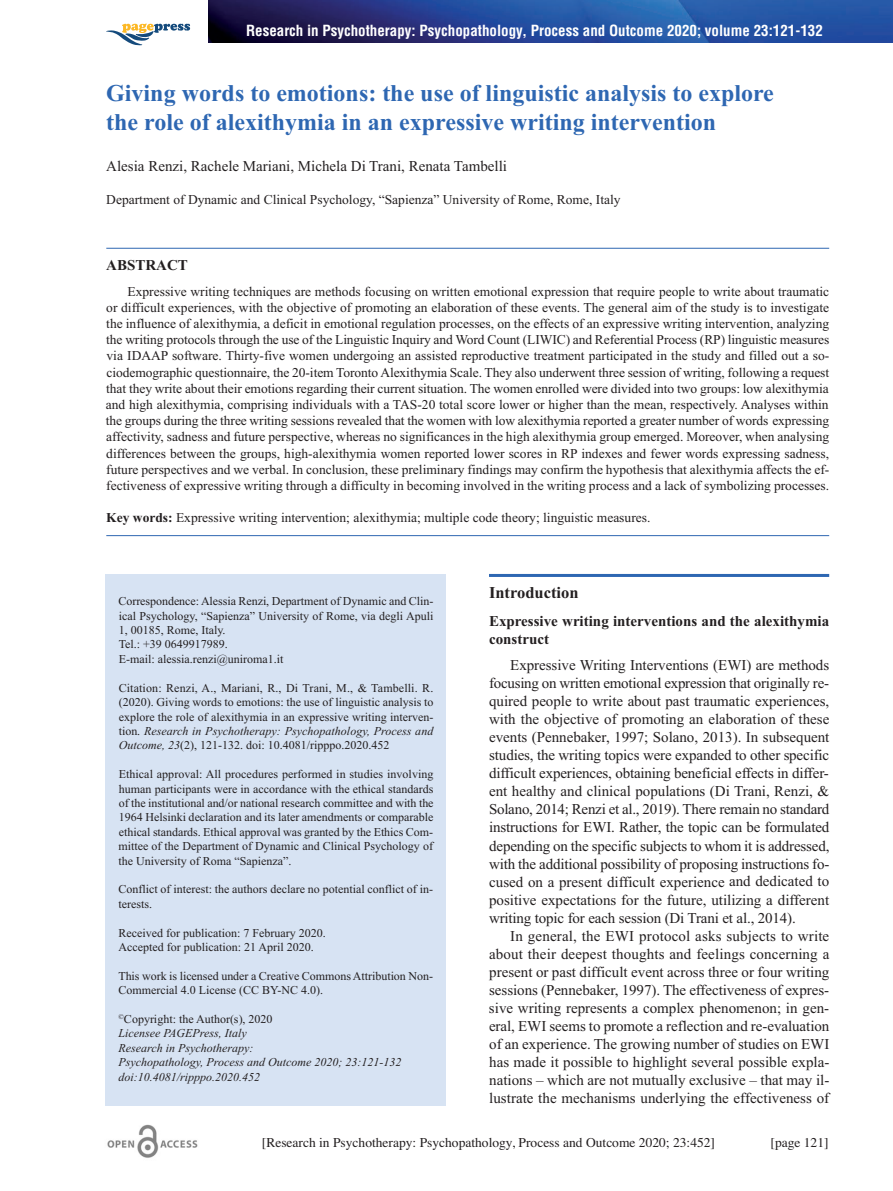
<style>
.page{position:relative;width:893px;height:1191px;background:#fff}
.page>*{position:absolute;margin:0;border:0;box-sizing:border-box;transform-origin:0 0}
.t1{font:700 24px/28.8px "Times New Roman";color:#2e67b2}
.t2{font:700 16.5px "Times New Roman";color:#231f20}
.t3{font:15px/18px "Times New Roman";color:#231f20;text-align:justify}
.t4{font:700 condensed 15px "Helvetica";color:#fff}
.t5{font:700 15px/18px "Times New Roman";color:#231f20}
.t6{font:13.5px/16.2px "Times New Roman";color:#231f20;text-align:justify}
.t7{font:13.5px "Times";color:#231f20}
.t8{font:12px/14.4px "Times New Roman";color:#231f20}
.t9{font:italic 12px/14.4px "Times New Roman";color:#231f20}
.s1{font-weight:700}
.s2{font-style:italic}
.s3{font-style:normal}
</style>
<div class="page">
<img style="left:107px;top:1124px;width:91px;height:34px">
<hr style="left:489px;top:574px;width:340px;height:3px;background:#2e67b2">
<hr style="left:106px;top:248px;width:723px;height:1px;background:#2e67b2">
<hr style="left:106px;top:535px;width:723px;height:1px;background:#2e67b2">
<img style="left:209px;top:0;width:684px;height:42px">
<svg style="left:106px;top:23px;width:84px;height:22px"></svg>
<div style="left:106px;top:574px;width:340px;height:532px;background:#d7e3f3"></div>
<p class="t4" style="left:246px;top:22px;width:578px">Research in Psychotherapy: Psychopathology, Process and Outcome 2020; volume 23:121-132</p>
<h1 class="t1" style="left:106px;top:79px;width:669px">Giving words to emotions: the use of linguistic analysis to explore the role of alexithymia in an expressive writing intervention</h1>
<p class="t3" style="left:106px;top:157px;width:402px">Alesia Renzi, Rachele Mariani, Michela Di Trani, Renata Tambelli</p>
<p class="t6" style="left:106px;top:191px;width:516px">Department of Dynamic and Clinical Psychology, “Sapienza” University of Rome, Rome, Italy</p>
<p class="t5" style="left:106px;top:256px;width:83px">ABSTRACT</p>
<p class="t6" style="left:106px;top:283px;width:725px;text-indent:22px">Expressive writing techniques are methods focusing on written emotional expression that require people to write about traumatic or difficult experiences, with the objective of promoting an elaboration of these events. The general aim of the study is to investigate the influence of alexithymia, a deficit in emotional regulation processes, on the effects of an expressive writing intervention, analyzing the writing protocols through the use of the Linguistic Inquiry and Word Count (LIWIC) and Referential Process (RP) linguistic measures via IDAAP software. Thirty-five women undergoing an assisted reproductive treatment participated in the study and filled out a so&shy;ciodemographic questionnaire, the 20-item Toronto Alexithymia Scale. They also underwent three session of writing, following a request that they write about their emotions regarding their current situation. The women enrolled were divided into two groups: low alexithymia and high alexithymia, comprising individuals with a TAS-20 total score lower or higher than the mean, respectively. Analyses within the groups during the three writing sessions revealed that the women with low alexithymia reported a greater number of words expressing affectivity, sadness and future perspective, whereas no significances in the high alexithymia group emerged. Moreover, when analysing differences between the groups, high-alexithymia women reported lower scores in RP indexes and fewer words expressing sadness, future perspectives and we verbal. In conclusion, these preliminary findings may confirm the hypothesis that alexithymia affects the ef&shy;fectiveness of expressive writing through a difficulty in becoming involved in the writing process and a lack of symbolizing processes.</p>
<p class="t6" style="left:106px;top:510px;width:546px"><span class="s1">Key words:</span> Expressive writing intervention; alexithymia; multiple code theory; linguistic measures.</p>
<p class="t8" style="left:119px;top:594px;width:316px">Correspondence: Alessia Renzi, Department of Dynamic and Clin&shy;ical Psychology, “Sapienza” University of Rome, via degli Apuli 1, 00185, Rome, Italy.<br>Tel.: +39 0649917989.<br>E-mail: alessia.renzi@uniroma1.it</p>
<p class="t8" style="left:119px;top:680px;width:316px;text-align:justify">Citation: Renzi, A., Mariani, R., Di Trani, M., &amp; Tambelli. R. (2020). Giving words to emotions: the use of linguistic analysis to explore the role of alexithymia in an expressive writing interven&shy;tion. <span class="s2">Research in Psychotherapy: Psychopathology, Process and Outcome, 23</span>(2), 121-132. doi: 10.4081/ripppo.2020.452</p>
<p class="t8" style="left:118px;top:767px;width:317px;text-align:justify">Ethical approval: All procedures performed in studies involving human participants were in accordance with the ethical standards of the institutional and/or national research committee and with the 1964 Helsinki declaration and its later amendments or comparable ethical standards. Ethical approval was granted by the Ethics Com&shy;mittee of the Department of Dynamic and Clinical Psychology of the University of Roma “Sapienza”.</p>
<p class="t8" style="left:118px;top:882px;width:316px">Conflict of interest: the authors declare no potential conflict of in&shy;terests.</p>
<p class="t8" style="left:118px;top:925px;width:209px">Received for publication: 7 February 2020.<br>Accepted for publication: 21 April 2020.</p>
<p class="t8" style="left:118px;top:968px;width:316px">This work is licensed under a Creative Commons Attribution Non-<br>Commercial 4.0 License (CC BY-NC 4.0).</p>
<p class="t9" style="left:119px;top:1011px;width:284px"><sup>©</sup><span class="s3">Copyright: the Author(s), 2020<br></span>Licensee PAGEPress, Italy<br>Research in Psychotherapy:<br>Psychopathology, Process and Outcome 2020; 23:121-132 doi:10.4081/ripppo.2020.452</p>
<p class="t2" style="left:489px;top:583px;width:91px">Introduction</p>
<p class="t5" style="left:489px;top:611px;width:342px">Expressive writing interventions and the alexithymia construct</p>
<p class="t3" style="left:489px;top:656px;width:342px;text-indent:21px">Expressive Writing Interventions (EWI) are methods focusing on written emotional expression that originally re&shy;quired people to write about past traumatic experiences, with the objective of promoting an elaboration of these events (Pennebaker, 1997; Solano, 2013). In subsequent studies, the writing topics were expanded to other specific difficult experiences, obtaining beneficial effects in differ&shy;ent healthy and clinical populations (Di Trani, Renzi, &amp; Solano, 2014; Renzi et al., 2019). There remain no standard instructions for EWI. Rather, the topic can be formulated depending on the specific subjects to whom it is addressed, with the additional possibility of proposing instructions fo&shy;cused on a present difficult experience and dedicated to positive expectations for the future, utilizing a different writing topic for each session (Di Trani et al., 2014).</p>
<p class="t3" style="left:489px;top:926px;width:342px;text-indent:21px">In general, the EWI protocol asks subjects to write about their deepest thoughts and feelings concerning a present or past difficult event across three or four writing sessions (Pennebaker, 1997). The effectiveness of expres&shy;sive writing represents a complex phenomenon; in gen&shy;eral, EWI seems to promote a reflection and re-evaluation of an experience. The growing number of studies on EWI has made it possible to highlight several possible expla&shy;nations – which are not mutually exclusive – that may il&shy;lustrate the mechanisms underlying the effectiveness of</p>
<p class="t7" style="left:262px;top:1134px;width:455px">[Research in Psychotherapy: Psychopathology, Process and Outcome 2020; 23:452]</p>
<p class="t7" style="left:770px;top:1134px;width:60px">[page 121]</p>
</div>
